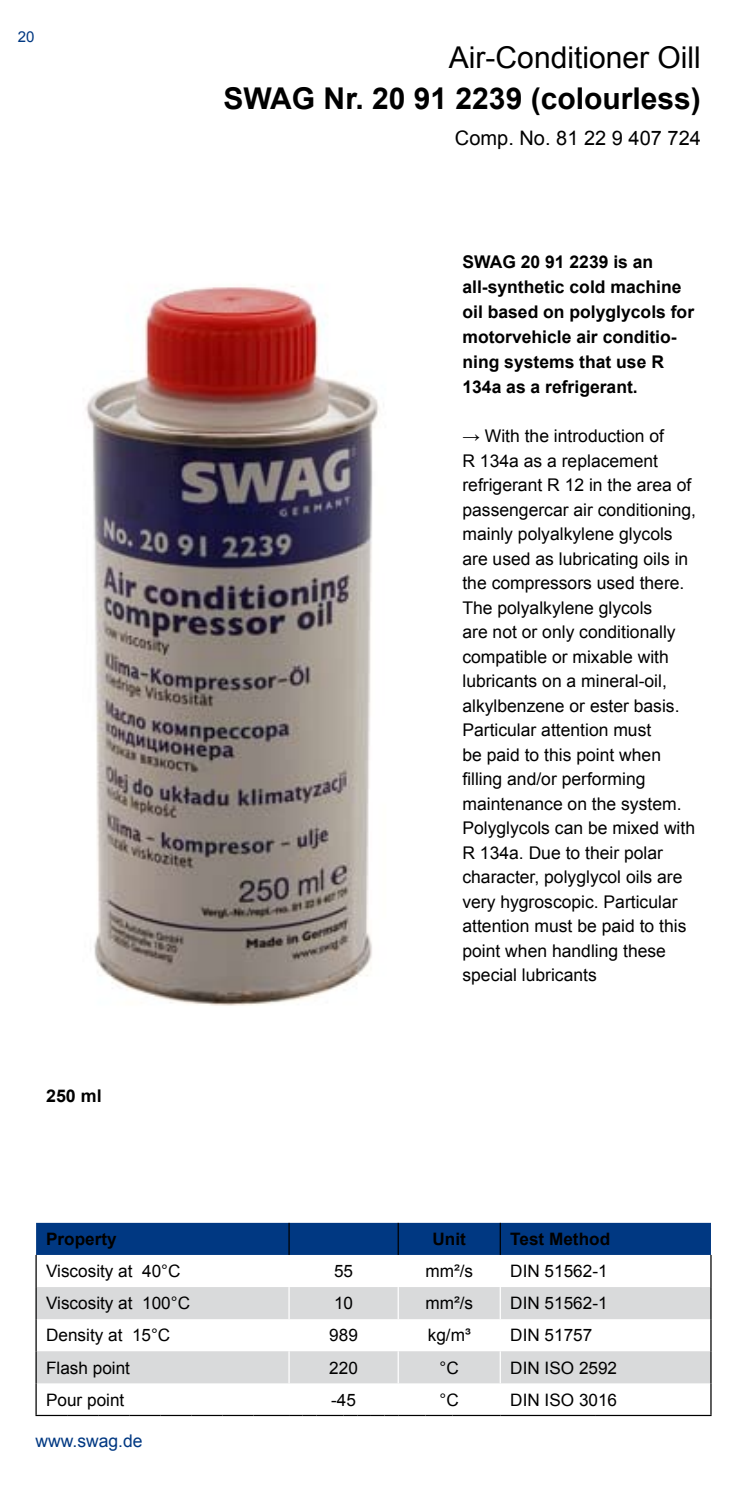
<style>
.page{position:relative;width:745px;height:1489px;background:#fff}
.page>*{position:absolute;margin:0;border:0;box-sizing:border-box;transform-origin:0 0}
.t1{font:700 30px "Arial";color:#000}
.t2{font:30px "Arial";color:#000}
.t3{font:20px "Arial";color:#000}
.t4{font:17.5px/24.5px "Arial";color:#000}
.t5{font:700 17.5px/25px "Arial";color:#000}
.t6{font:17.5px "Arial";color:#003882}
.t7{font:17.25px "Arial";color:#000}
.t8{font:700 17.25px "Arial";color:#000}
.t9{font:15px "Arial";color:#003882}
.s1{font-weight:700}
</style>
<div class="page">
<div style="left:36px;top:1222px;width:674px;height:32px;background:#003882"></div>
<svg style="left:37px;top:1287px;width:672px;height:96px;fill:#d9dadb"></svg>
<hr style="left:35px;top:1254px;width:2px;height:32px;background:#000">
<hr style="left:709px;top:1254px;width:2px;height:32px;background:#000">
<hr style="left:35px;top:1286px;width:2px;height:32px;background:#000">
<hr style="left:709px;top:1286px;width:2px;height:32px;background:#000">
<hr style="left:35px;top:1318px;width:2px;height:33px;background:#000">
<hr style="left:709px;top:1318px;width:2px;height:33px;background:#000">
<hr style="left:35px;top:1351px;width:2px;height:32px;background:#000">
<hr style="left:709px;top:1351px;width:2px;height:32px;background:#000">
<hr style="left:35px;top:1383px;width:2px;height:31px;background:#000">
<hr style="left:709px;top:1383px;width:2px;height:31px;background:#000">
<hr style="left:288px;top:1286px;width:1px;height:32px;background:#fff">
<hr style="left:397px;top:1286px;width:1px;height:32px;background:#fff">
<hr style="left:499px;top:1286px;width:1px;height:32px;background:#fff">
<hr style="left:288px;top:1351px;width:1px;height:32px;background:#fff">
<hr style="left:397px;top:1351px;width:1px;height:32px;background:#fff">
<hr style="left:499px;top:1351px;width:1px;height:32px;background:#fff">
<hr style="left:35px;top:1414px;width:32px;height:1px;background:#000">
<hr style="left:67px;top:1414px;width:31px;height:1px;background:#000">
<hr style="left:98px;top:1414px;width:31px;height:1px;background:#000">
<hr style="left:129px;top:1414px;width:31px;height:1px;background:#000">
<hr style="left:160px;top:1414px;width:31px;height:1px;background:#000">
<hr style="left:191px;top:1414px;width:31px;height:1px;background:#000">
<hr style="left:222px;top:1414px;width:31px;height:1px;background:#000">
<hr style="left:253px;top:1414px;width:36px;height:1px;background:#000">
<svg style="left:289px;top:1414px;width:163px;height:1px"></svg>
<hr style="left:452px;top:1414px;width:48px;height:1px;background:#000">
<hr style="left:500px;top:1414px;width:94px;height:1px;background:#000">
<hr style="left:594px;top:1414px;width:117px;height:1px;background:#000">
<hr style="left:288px;top:1222px;width:1px;height:32px;background:#000">
<hr style="left:397px;top:1222px;width:1px;height:32px;background:#000">
<hr style="left:499px;top:1222px;width:1px;height:32px;background:#000">
<img style="left:85px;top:286px;width:294px;height:720px">
<p class="t9" style="left:18px;top:27px;width:18px">20</p>
<p class="t5" style="left:46px;top:1083px;width:57px">250 ml</p>
<h1 class="t2" style="left:448px;top:38px;width:253px">Air-Conditioner Oill</h1>
<h1 class="t1" style="left:223px;top:79px;width:478px">SWAG Nr. 20 91 2239 (colourless)</h1>
<p class="t3" style="left:454px;top:124px;width:235px">Comp. No. 81 22 9 407 724</p>
<p class="t5" style="left:462px;top:250px;width:233px">SWAG 20 91 2239 is an all-synthetic cold machine oil based on polyglycols for motorvehicle air conditio&shy;ning systems that use R<br>134a as a refrigerant.</p>
<p class="t4" style="left:462px;top:424px;width:235px"><span class="s1">→</span> With the introduction of<br>R 134a as a replacement refrigerant R 12 in the area of passengercar air conditioning, mainly polyalkylene glycols are used as lubricating oils in the compressors used there.<br>The polyalkylene glycols<br>are not or only conditionally compatible or mixable with lubricants on a mineral-oil, alkylbenzene or ester basis.<br>Particular attention must<br>be paid to this point when filling and/or performing maintenance on the system.<br>Polyglycols can be mixed with<br>R 134a. Due to their polar character, polyglycol oils are very hygroscopic. Particular attention must be paid to this point when handling these special lubricants</p>
<p class="t8" style="left:46px;top:1227px;width:72px">Property</p>
<p class="t8" style="left:432px;top:1227px;width:35px">Unit</p>
<p class="t8" style="left:510px;top:1227px;width:101px">Test Method</p>
<p class="t7" style="left:46px;top:1259px;width:136px">Viscosity at 40°C</p>
<p class="t7" style="left:334px;top:1259px;width:21px">55</p>
<p class="t7" style="left:425px;top:1259px;width:49px">mm²/s</p>
<p class="t7" style="left:510px;top:1259px;width:94px">DIN 51 562-1</p>
<p class="t7" style="left:46px;top:1291px;width:145px">Viscosity at 100°C</p>
<p class="t7" style="left:334px;top:1291px;width:21px">1 0</p>
<p class="t7" style="left:425px;top:1291px;width:49px">mm²/s</p>
<p class="t7" style="left:510px;top:1291px;width:94px">DIN 51 562-1</p>
<p class="t7" style="left:46px;top:1323px;width:126px">Density at 15°C</p>
<p class="t7" style="left:329px;top:1323px;width:30px">989</p>
<p class="t7" style="left:427px;top:1323px;width:44px">kg/m³</p>
<p class="t7" style="left:510px;top:1323px;width:83px">DIN 51 757</p>
<p class="t7" style="left:46px;top:1355px;width:85px">Flash point</p>
<p class="t7" style="left:329px;top:1355px;width:30px">22 0</p>
<p class="t7" style="left:439px;top:1355px;width:21px">°C</p>
<p class="t7" style="left:510px;top:1355px;width:107px">DIN ISO 2592</p>
<p class="t7" style="left:46px;top:1388px;width:80px">Pour point</p>
<p class="t7" style="left:331px;top:1388px;width:26px">-45</p>
<p class="t7" style="left:439px;top:1388px;width:21px">°C</p>
<p class="t7" style="left:510px;top:1388px;width:108px">DIN ISO 301 6</p>
<p class="t6" style="left:35px;top:1428px;width:108px">www.swag.de</p>
</div>
